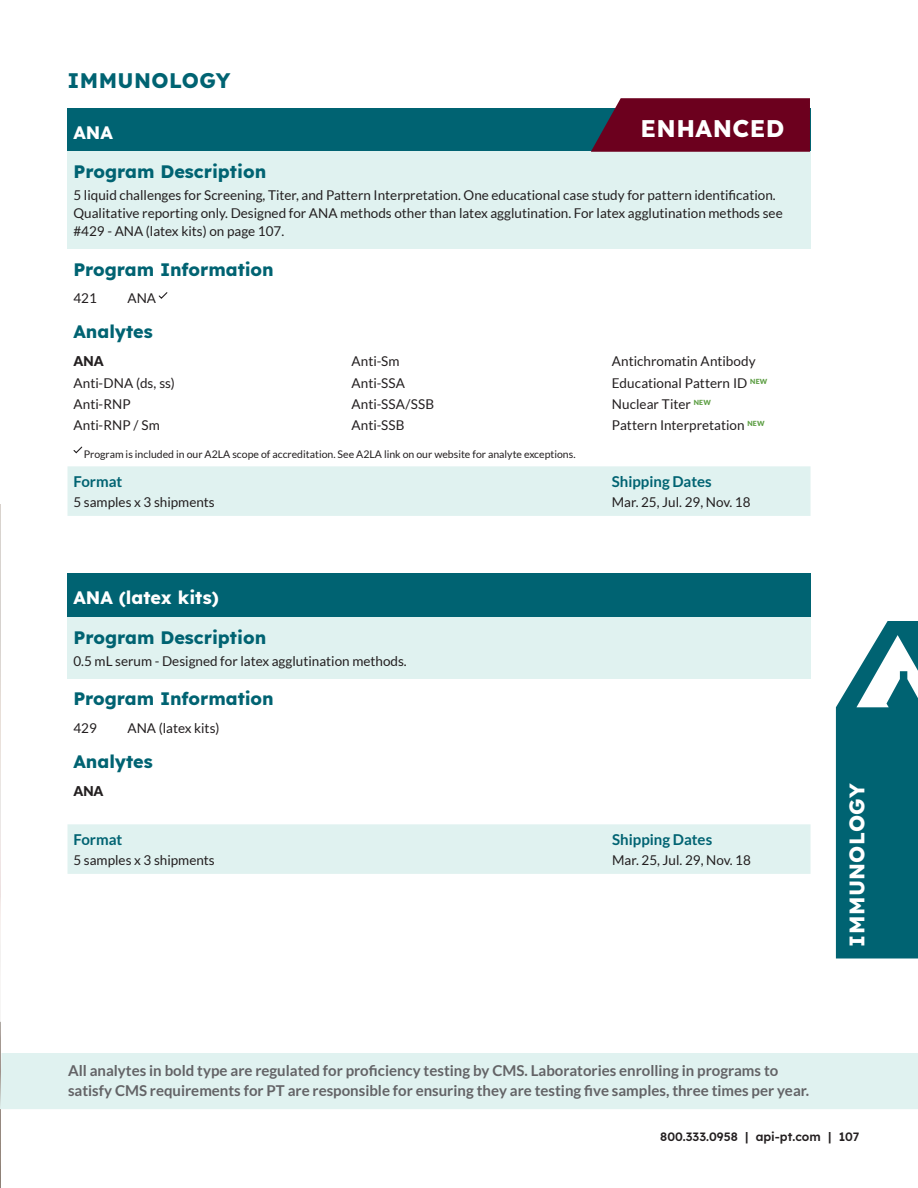
<style>
.page{position:relative;width:918px;height:1188px;background:#fff}
.page>*{position:absolute;margin:0;border:0;box-sizing:border-box;transform-origin:0 0}
.t1{font:700 24px "Lexend";letter-spacing:.02em;color:#fff}
.t2{font:700 21px "Lexend";letter-spacing:.02em;color:#fff}
.t3{font:700 21px "Lexend";letter-spacing:.02em;color:#006372}
.t4{font:700 18px "Lexend";color:#006372}
.t5{font:700 18px "Lexend";color:#fff}
.t6{font:700 15px/19.5px "Lato";color:#636366}
.t7{font:700 15px "Lato";color:#006372}
.Analytes_Plus{font:13.5px/18px "Lato";color:#231f20}
.Analytes{font:900 13.5px "Lato";color:#231f20}
.t8{font:600 12px "Lexend";color:#231f20}
.t9{font:10.5px "Lato";color:#231f20}
</style>
<div class="page">
<img style="left:0;top:1022px;width:1px;height:166px">
<svg style="left:836px;top:621px;width:82px;height:337px;background:#267a87"></svg>
<svg style="left:0;top:504px;width:1px;height:518px"></svg>
<div style="left:0;top:1053px;width:918px;height:56px;background:#e0f2f0"></div>
<div style="left:68px;top:574px;width:743px;height:43px;background:#006372"></div>
<div style="left:68px;top:617px;width:743px;height:62px;background:#e0f2f0"></div>
<div style="left:68px;top:824px;width:743px;height:50px;background:#e0f2f0"></div>
<div style="left:68px;top:108px;width:743px;height:44px;background:#006372"></div>
<div style="left:68px;top:152px;width:743px;height:97px;background:#e0f2f0"></div>
<div style="left:68px;top:466px;width:743px;height:50px;background:#e0f2f0"></div>
<svg style="left:158px;top:292px;width:10px;height:7px"></svg>
<svg style="left:73px;top:446px;width:10px;height:8px"></svg>
<svg style="left:591px;top:98px;width:219px;height:54px;background:#6b0c28"></svg>
<p class="t3" style="left:68px;top:64px;width:165px">IMMUNOLOGY</p>
<p class="t5" style="left:74px;top:118px;width:41px">ANA</p>
<p class="t4" style="left:74px;top:157px;width:194px">Program Description</p>
<p class="Analytes_Plus" style="left:74px;top:186px;width:711px">5 liquid challenges for Screening, Titer, and Pattern Interpretation. One educational case study for pattern identification.<br>Qualitative reporting only. Designed for ANA methods other than latex agglutination. For latex agglutination methods see #429 - ANA (latex kits) on page 107.</p>
<p class="t4" style="left:74px;top:255px;width:202px">Program Information</p>
<p class="Analytes_Plus" style="left:74px;top:289px;width:25px">421</p>
<p class="Analytes_Plus" style="left:128px;top:289px;width:30px">ANA</p>
<p class="t4" style="left:74px;top:318px;width:81px">Analytes</p>
<p class="Analytes" style="left:74px;top:353px;width:32px">ANA</p>
<p class="Analytes_Plus" style="left:74px;top:374px;width:103px">Anti-DNA (ds, ss)</p>
<p class="Analytes_Plus" style="left:74px;top:395px;width:59px">Anti-RNP</p>
<p class="Analytes_Plus" style="left:74px;top:416px;width:88px">Anti-RNP / Sm</p>
<p class="t1" style="left:640px;top:109px;width:146px">ENHANCED</p>
<p class="Analytes_Plus" style="left:612px;top:352px;width:145px">Antichromatin Antibody</p>
<p class="Analytes_Plus" style="left:612px;top:374px;width:157px">Educational Pattern ID <sup>NEW</sup></p>
<p class="Analytes_Plus" style="left:612px;top:395px;width:100px">Nuclear Titer <sup>NEW</sup></p>
<p class="Analytes_Plus" style="left:612px;top:416px;width:154px">Pattern Interpretation <sup>NEW</sup></p>
<p class="Analytes_Plus" style="left:352px;top:352px;width:49px">Anti-Sm</p>
<p class="Analytes_Plus" style="left:352px;top:374px;width:55px">Anti-SSA</p>
<p class="Analytes_Plus" style="left:352px;top:395px;width:84px">Anti-SSA/SSB</p>
<p class="Analytes_Plus" style="left:352px;top:416px;width:55px">Anti-SSB</p>
<p class="t9" style="left:84px;top:448px;width:493px">Program is included in our A2LA scope of accreditation. See A2LA link on our website for analyte exceptions.</p>
<p class="t7" style="left:74px;top:473px;width:50px">Format</p>
<p class="Analytes_Plus" style="left:74px;top:493px;width:143px">5 samples x 3 shipments</p>
<p class="t5" style="left:74px;top:583px;width:147px">ANA (latex kits)</p>
<p class="t4" style="left:74px;top:623px;width:194px">Program Description</p>
<p class="Analytes_Plus" style="left:74px;top:652px;width:335px">0.5 mL serum - Designed for latex agglutination methods.</p>
<p class="t4" style="left:74px;top:684px;width:202px">Program Information</p>
<p class="Analytes_Plus" style="left:74px;top:719px;width:25px">429</p>
<p class="Analytes_Plus" style="left:128px;top:719px;width:94px">ANA (latex kits)</p>
<p class="t4" style="left:74px;top:747px;width:81px">Analytes</p>
<p class="Analytes" style="left:74px;top:784px;width:32px">ANA</p>
<p class="t7" style="left:74px;top:831px;width:50px">Format</p>
<p class="Analytes_Plus" style="left:74px;top:851px;width:143px">5 samples x 3 shipments</p>
<p class="t7" style="left:612px;top:473px;width:101px">Shipping Dates</p>
<p class="Analytes_Plus" style="left:612px;top:493px;width:140px">Mar. 25, Jul. 29, Nov. 18</p>
<p class="t7" style="left:612px;top:831px;width:101px">Shipping Dates</p>
<p class="Analytes_Plus" style="left:612px;top:851px;width:140px">Mar. 25, Jul. 29, Nov. 18</p>
<p class="t2" style="left:840px;top:947px;width:165px;rotate:-90deg">IMMUNOLOGY</p>
<p class="t6" style="left:68px;top:1061px;width:743px">All analytes in bold type are regulated for proficiency testing by CMS. Laboratories enrolling in programs to satisfy CMS requirements for PT are responsible for ensuring they are testing five samples, three times per year.</p>
<p class="t8" style="left:660px;top:1128px;width:201px">800.333.0958 | api-pt.com | 107</p>
</div>
